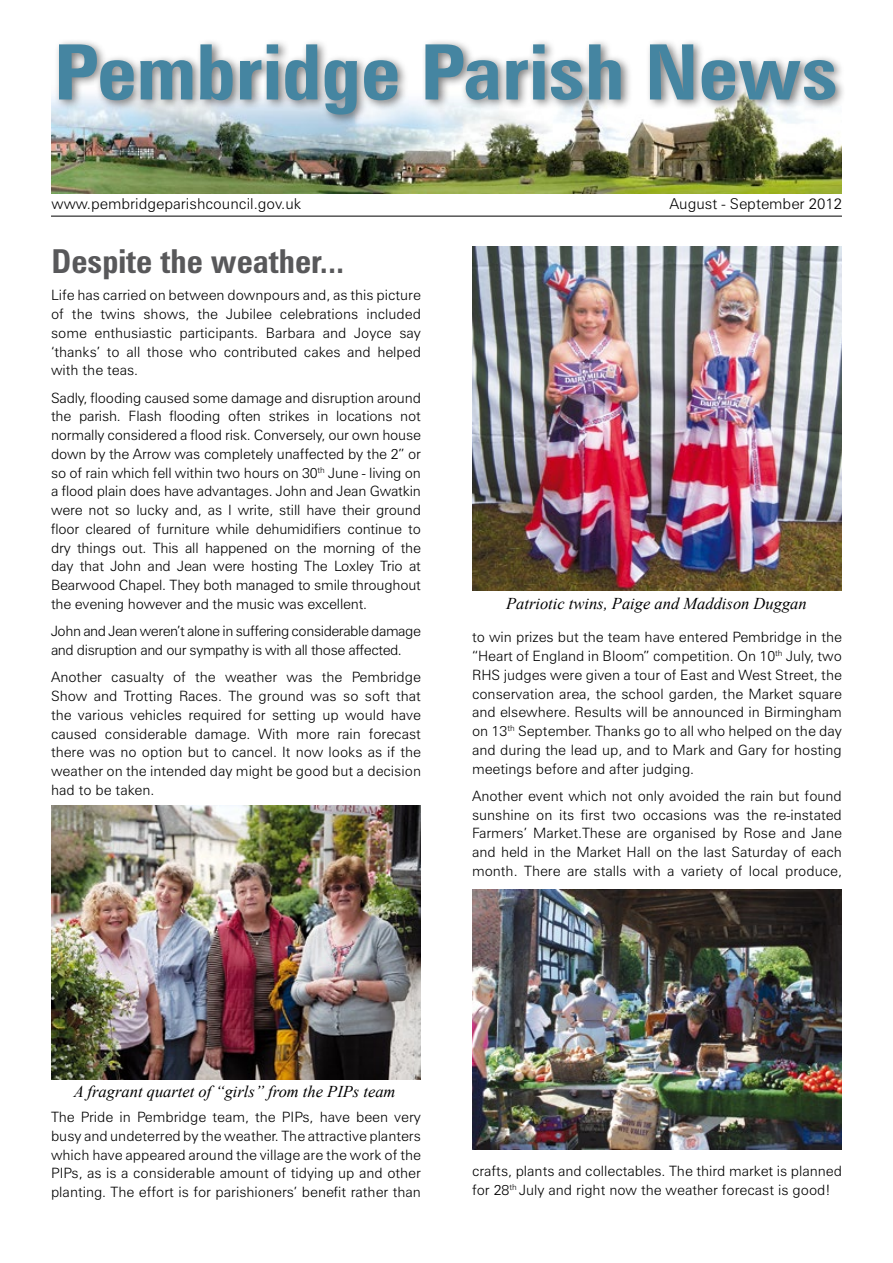
<style>
.page{position:relative;width:893px;height:1263px;background:#fff}
.page>*{position:absolute;margin:0;border:0;box-sizing:border-box;transform-origin:0 0}
.t1{font:700 condensed 76.5px "Zurich BT";color:#4585a1;scale:1.06 1}
.t2{font:700 condensed 33px "Zurich BT";color:#58585a}
.t3{font:italic 16.5px "Times New Roman";color:#000}
.t4{font:300 15px "Zurich BT";color:#000}
.t5{font:300 14.25px/18.8px "Zurich BT";color:#000;text-align:justify}
.t6{font:300 14.25px/18.8px "Zurich BT";letter-spacing:-.03em;color:#000}
</style>
<div class="page">
<hr style="left:51px;top:216px;width:791px;height:1px;background:#000">
<img style="left:51px;top:96px;width:791px;height:97px">
<div style="left:54px;top:39px;width:792px;height:87px;background:#000;opacity:.51"></div>
<img style="left:472px;top:247px;width:370px;height:344px">
<img style="left:51px;top:806px;width:370px;height:273px">
<img style="left:472px;top:890px;width:370px;height:259px">
<h1 class="t1" style="left:54px;top:26px;width:741px">Pembridge Parish News</h1>
<p class="t4" style="left:52px;top:194px;width:251px">www.pembridgeparishcouncil.gov.uk</p>
<p class="t4" style="left:669px;top:194px;width:174px">August - September 2012</p>
<h2 class="t2" style="left:51px;top:241px;width:295px">Despite the weather...</h2>
<p class="t5" style="left:51px;top:286px;width:371px">Life has carried on between downpours and, as this picture of the twins shows, the Jubilee celebrations included some enthusiastic participants. Barbara and Joyce say ‘thanks’ to all those who contributed cakes and helped with the teas.</p>
<p class="t5" style="left:51px;top:388px;width:371px">Sadly, flooding caused some damage and disruption around the parish. Flash flooding often strikes in locations not normally considered a flood risk. Conversely, our own house down by the Arrow was completely unaffected by the 2” or so of rain which fell within two hours on 30<sup>th</sup> June - living on a flood plain does have advantages. John and Jean Gwatkin were not so lucky and, as I write, still have their ground floor cleared of furniture while dehumidifiers continue to dry things out. This all happened on the morning of the day that John and Jean were hosting The Loxley Trio at Bearwood Chapel. They both managed to smile throughout the evening however and the music was excellent.</p>
<p class="t6" style="left:51px;top:622px;width:371px">John and Jean weren’t alone in suffering considerable damage and disruption and our sympathy is with all those affected.</p>
<p class="t5" style="left:51px;top:668px;width:371px">Another casualty of the weather was the Pembridge Show and Trotting Races. The ground was so soft that the various vehicles required for setting up would have caused considerable damage. With more rain forecast there was no option but to cancel. It now looks as if the weather on the intended day might be good but a decision had to be taken.</p>
<p class="t3" style="left:506px;top:592px;width:302px">Patriotic twins, Paige and Maddison Duggan</p>
<p class="t5" style="left:472px;top:628px;width:371px">to win prizes but the team have entered Pembridge in the “Heart of England in Bloom” competition. On 10<sup>th</sup> July, two RHS judges were given a tour of East and West Street, the conservation area, the school garden, the Market square and elsewhere. Results will be announced in Birmingham on 13<sup>th</sup> September. Thanks go to all who helped on the day and during the lead up, and to Mark and Gary for hosting meetings before and after judging.</p>
<p class="t5" style="left:472px;top:786px;width:371px">Another event which not only avoided the rain but found sunshine on its first two occasions was the re-instated Farmers’ Market.These are organised by Rose and Jane and held in the Market Hall on the last Saturday of each month. There are stalls with a variety of local produce,</p>
<p class="t3" style="left:74px;top:1080px;width:323px">A fragrant quartet of “girls” from the PIPs team</p>
<p class="t5" style="left:51px;top:1107px;width:371px">The Pride in Pembridge team, the PIPs, have been very busy and undeterred by the weather. The attractive planters which have appeared around the village are the work of the PIPs, as is a considerable amount of tidying up and other planting. The effort is for parishioners’ benefit rather than</p>
<p class="t5" style="left:472px;top:1161px;width:371px">crafts, plants and collectables. The third market is planned for 28<sup>th</sup> July and right now the weather forecast is good!</p>
</div>
